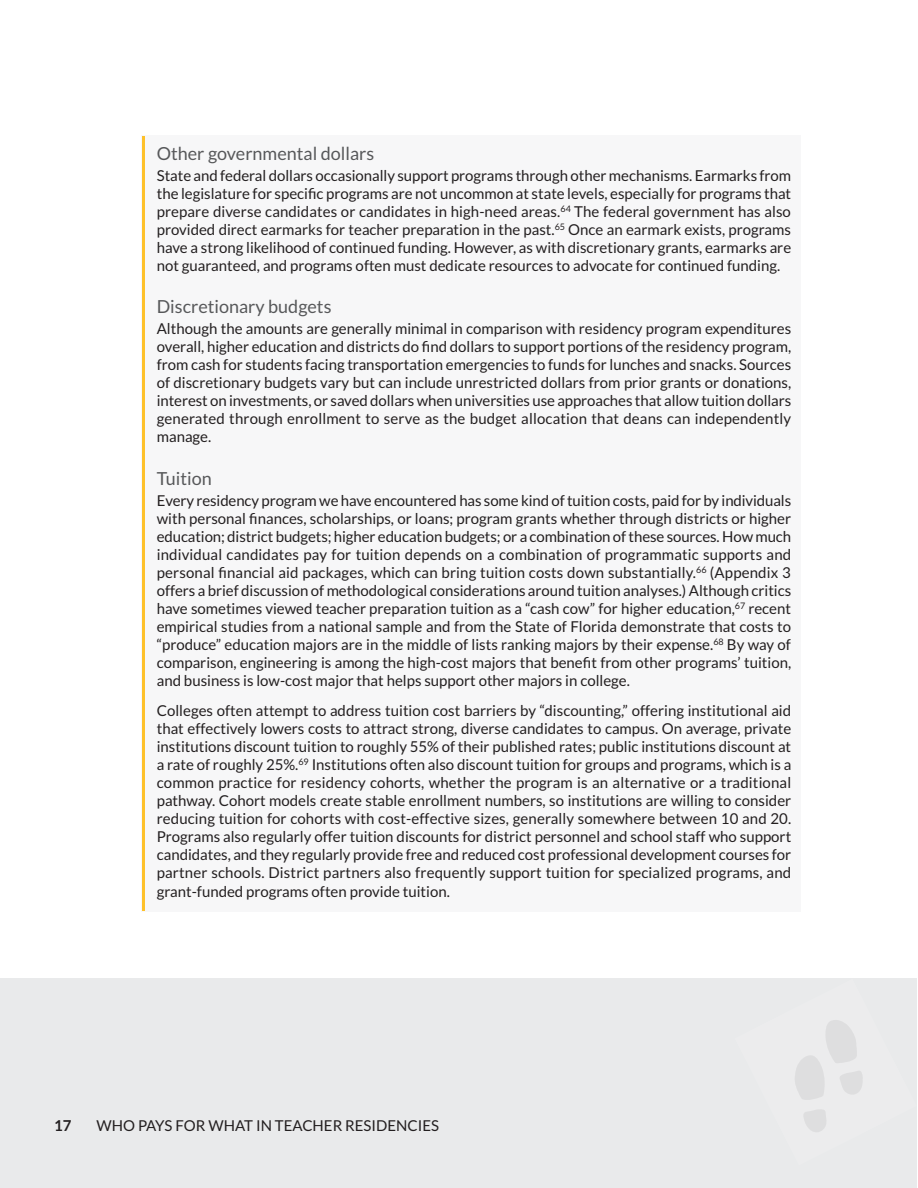
<style>
.page{position:relative;width:918px;height:1188px;background:#fff}
.page>*{position:absolute;margin:0;border:0;box-sizing:border-box;transform-origin:0 0}
.t1{font:18px "Lato";color:#57585a}
.t2{font:15px/18px "Lato";color:#231f20;text-align:justify}
.t3{font:700 15px "Lato";color:#231f20}
</style>
<div class="page">
<div style="left:142px;top:135px;width:659px;height:776px;background:#f7f7f8"></div>
<div style="left:0;top:979px;width:917px;height:209px;background:#e9eaeb"></div>
<svg style="left:795px;top:1020px;width:67px;height:112px"></svg>
<hr style="left:142px;top:136px;width:3px;height:775px;background:#fec12a">
<p class="t1" style="left:157px;top:143px;width:219px">other governmental dollars</p>
<p class="t2" style="left:157px;top:167px;width:636px">State and federal dollars occasionally support programs through other mechanisms. earmarks from the legislature for specific programs are not uncommon at state levels, especially for programs that prepare diverse candidates or candidates in high-need areas.<sup>64</sup> the federal government has also provided direct earmarks for teacher preparation in the past.<sup>65</sup> once an earmark exists, programs have a strong likelihood of continued funding. however, as with discretionary grants, earmarks are not guaranteed, and programs often must dedicate resources to advocate for continued funding.</p>
<p class="t1" style="left:157px;top:297px;width:176px">discretionary budgets</p>
<p class="t2" style="left:157px;top:320px;width:636px">although the amounts are generally minimal in comparison with residency program expenditures overall, higher education and districts do find dollars to support portions of the residency program, from cash for students facing transportation emergencies to funds for lunches and snacks. Sources of discretionary budgets vary but can include unrestricted dollars from prior grants or donations, interest on investments, or saved dollars when universities use approaches that allow tuition dollars generated through enrollment to serve as the budget allocation that deans can independently manage.</p>
<p class="t1" style="left:157px;top:468px;width:57px">tuition</p>
<p class="t2" style="left:157px;top:492px;width:636px">every residency program we have encountered has some kind of tuition costs, paid for by individuals with personal finances, scholarships, or loans; program grants whether through districts or higher education; district budgets; higher education budgets; or a combination of these sources. how much individual candidates pay for tuition depends on a combination of programmatic supports and personal financial aid packages, which can bring tuition costs down substantially.<sup>66</sup> (appendix 3 offers a brief discussion of methodological considerations around tuition analyses.) although critics have sometimes viewed teacher preparation tuition as a “cash cow” for higher education,<sup>67</sup> recent empirical studies from a national sample and from the State of Florida demonstrate that costs to “produce” education majors are in the middle of lists ranking majors by their expense.<sup>68</sup> By way of comparison, engineering is among the high-cost majors that benefit from other programs’ tuition, and business is low-cost major that helps support other majors in college.</p>
<p class="t2" style="left:157px;top:702px;width:636px">colleges often attempt to address tuition cost barriers by “discounting,” offering institutional aid that effectively lowers costs to attract strong, diverse candidates to campus. on average, private institutions discount tuition to roughly 55% of their published rates; public institutions discount at a rate of roughly 25%.<sup>69</sup> institutions often also discount tuition for groups and programs, which is a common practice for residency cohorts, whether the program is an alternative or a traditional pathway. cohort models create stable enrollment numbers, so institutions are willing to consider reducing tuition for cohorts with cost-effective sizes, generally somewhere between 10 and 20.<br>Programs also regularly offer tuition discounts for district personnel and school staff who support candidates, and they regularly provide free and reduced cost professional development courses for partner schools. district partners also frequently support tuition for specialized programs, and grant-funded programs often provide tuition.</p>
<p class="t3" style="left:54px;top:1117px;width:19px">17</p>
<p class="t2" style="left:97px;top:1117px;width:344px">who PayS For what in teacher reSidencieS</p>
</div>
